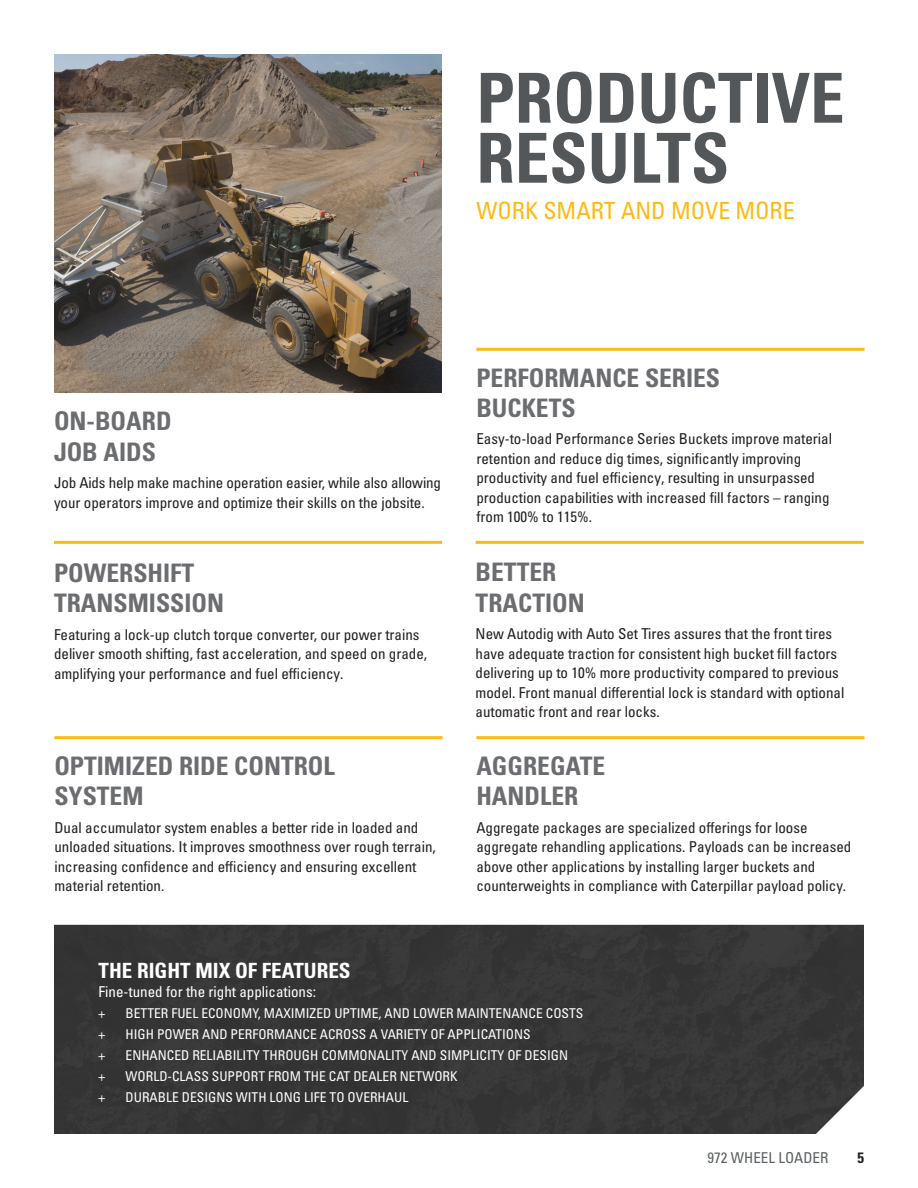
<style>
.page{position:relative;width:918px;height:1188px;background:#fff}
.page>*{position:absolute;margin:0;border:0;box-sizing:border-box;transform-origin:0 0}
.Headline_xl_gray{font:69px/60px "Univers LTCYR 67 Bold Cond";color:#535759}
.Benefit_subhead_gray{font:25.5px/30.6px "Univers LTCYR 67 Bold Cond";color:#6c6d70}
.Subhead_small_yellow{font:condensed 23.7px "Univers LTCYR 57";color:#fcba13}
.Body_copy_white{font:21px "Univers LTCYR 67 Bold Cond";color:#fff}
.Body_copy{font:condensed 15px/19.5px "Univers LTCYR 57";color:#231f20}
.Body_copy_white-2{font:condensed 15px "Univers LTCYR 57";color:#fff}
.t1{font:condensed 15px "Univers LTCYR 57";color:#5d6163}
.t2{font:15px "Univers LTCYR 67 Bold Cond";color:#231f20}
.t3{font:condensed 13.5px "Univers LTCYR 57";color:#fff}
</style>
<div class="page">
<hr style="left:476px;top:348px;width:389px;height:3px;background:#fcba13">
<hr style="left:54px;top:541px;width:388px;height:3px;background:#fcba13">
<hr style="left:476px;top:541px;width:388px;height:3px;background:#fcba13">
<div style="left:54px;top:925px;width:810px;height:209px;background:#353536"></div>
<hr style="left:54px;top:736px;width:389px;height:3px;background:#fcba13">
<hr style="left:476px;top:736px;width:389px;height:3px;background:#fcba13">
<img style="left:54px;top:54px;width:387px;height:338px">
<p class="Headline_xl_gray" style="left:476px;top:67px;width:370px">PRODUCTIVE<br>RESULTS</p>
<p class="Subhead_small_yellow" style="left:476px;top:195px;width:320px">WORK SMART AND MOVE MORE</p>
<p class="Benefit_subhead_gray" style="left:54px;top:406px;width:119px">ON-BOARD<br>JOB AIDS</p>
<p class="Body_copy" style="left:54px;top:473px;width:389px">Job Aids help make machine operation easier, while also allowing your operators improve and optimize their skills on the jobsite.</p>
<p class="Benefit_subhead_gray" style="left:54px;top:557px;width:172px">POWERSHIFT<br>TRANSMISSION</p>
<p class="Body_copy" style="left:54px;top:624px;width:375px">Featuring a lock-up clutch torque converter, our power trains deliver smooth shifting, fast acceleration, and speed on grade, amplifying your performance and fuel efficiency.</p>
<p class="Benefit_subhead_gray" style="left:54px;top:750px;width:282px">OPTIMIZED RIDE CONTROL<br>SYSTEM</p>
<p class="Body_copy" style="left:54px;top:817px;width:383px">Dual accumulator system enables a better ride in loaded and unloaded situations. It improves smoothness over rough terrain, increasing confidence and efficiency and ensuring excellent material retention.</p>
<p class="Benefit_subhead_gray" style="left:476px;top:362px;width:245px">PERFORMANCE SERIES<br>BUCKETS</p>
<p class="Body_copy" style="left:476px;top:429px;width:357px">Easy-to-load Performance Series Buckets improve material retention and reduce dig times, significantly improving productivity and fuel efficiency, resulting in unsurpassed production capabilities with increased fill factors – ranging from 100% to 115%.</p>
<p class="Benefit_subhead_gray" style="left:476px;top:556px;width:111px">BETTER<br>TRACTION</p>
<p class="Body_copy" style="left:476px;top:624px;width:370px">New Autodig with Auto Set Tires assures that the front tires have adequate traction for consistent high bucket fill factors delivering up to 10% more productivity compared to previous model. Front manual differential lock is standard with optional automatic front and rear locks.</p>
<p class="Benefit_subhead_gray" style="left:476px;top:750px;width:130px">AGGREGATE<br>HANDLER</p>
<p class="Body_copy" style="left:476px;top:817px;width:376px">Aggregate packages are specialized offerings for loose aggregate rehandling applications. Payloads can be increased above other applications by installing larger buckets and counterweights in compliance with Caterpillar payload policy.</p>
<p class="Body_copy_white" style="left:99px;top:957px;width:253px">THE RIGHT MIX OF FEATURES</p>
<p class="Body_copy_white-2" style="left:99px;top:982px;width:219px">Fine-tuned for the right applications:</p>
<p class="t3" style="left:99px;top:1005px;width:8px">+</p>
<p class="t3" style="left:126px;top:1005px;width:459px">BETTER FUEL ECONOMY, MAXIMIZED UPTIME, AND LOWER MAINTENANCE COSTS</p>
<p class="t3" style="left:99px;top:1026px;width:8px">+</p>
<p class="t3" style="left:126px;top:1026px;width:407px">HIGH POWER AND PERFORMANCE ACROSS A VARIETY OF APPLICATIONS</p>
<p class="t3" style="left:99px;top:1047px;width:8px">+</p>
<p class="t3" style="left:126px;top:1047px;width:444px">ENHANCED RELIABILITY THROUGH COMMONALITY AND SIMPLICITY OF DESIGN</p>
<p class="t3" style="left:99px;top:1068px;width:8px">+</p>
<p class="t3" style="left:126px;top:1068px;width:334px">WORLD-CLASS SUPPORT FROM THE CAT DEALER NETWORK</p>
<p class="t3" style="left:99px;top:1089px;width:8px">+</p>
<p class="t3" style="left:126px;top:1089px;width:284px">DURABLE DESIGNS WITH LONG LIFE TO OVERHAUL</p>
<p class="t1" style="left:708px;top:1148px;width:122px">972 WHEEL LOADER</p>
<p class="t2" style="left:857px;top:1148px;width:8px">5</p>
</div>
